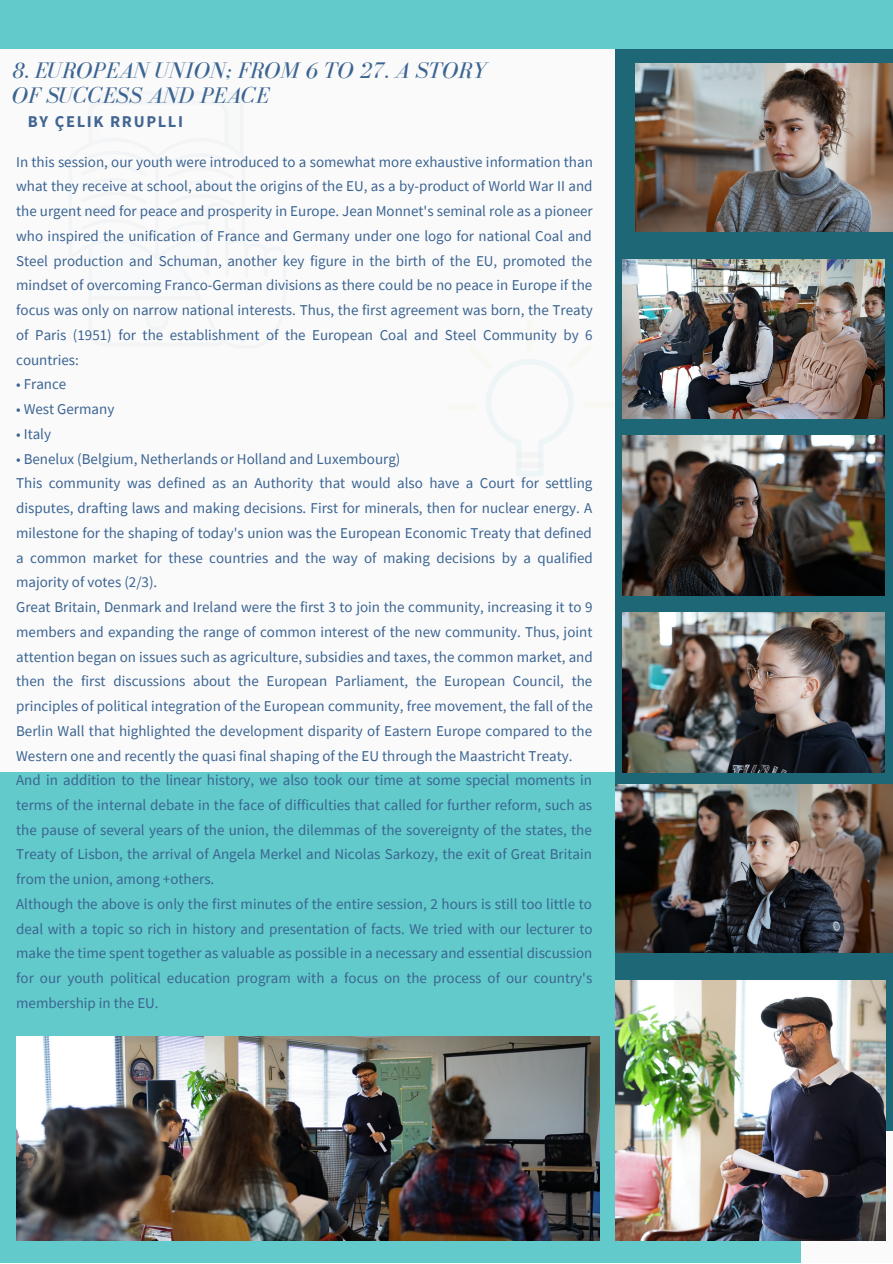
<style>
.page{position:relative;width:893px;height:1264px;background:#fff}
.page>*{position:absolute;margin:0;border:0;box-sizing:border-box;transform-origin:0 0}
.t1{font:italic 23.25px/24.8px "Bodoni FLF";color:#3b6492}
.t2{font:700 16.5px "Source Sans Pro";letter-spacing:.1em;color:#426592}
.t3{font:15px/24.8px "Source Sans Pro";color:#3b6492;text-align:justify}
</style>
<div class="page">
<div style="left:0;top:0;width:892px;height:1262px;background:#fafafa"></div>
<div style="left:0;top:772px;width:800px;height:490px;background:#62caca"></div>
<div style="left:615px;top:48px;width:277px;height:1082px;background:#1e6776"></div>
<div style="left:0;top:0;width:892px;height:48px;background:#62caca"></div>
<hr style="left:225px;top:242px;width:4px;height:34px;background:#f3f4f6;border-radius:2px">
<hr style="left:244px;top:246px;width:4px;height:31px;background:#f3f4f6;border-radius:2px">
<hr style="left:264px;top:251px;width:4px;height:26px;background:#f3f4f6;border-radius:2px">
<img style="left:622px;top:259px;width:262px;height:160px">
<img style="left:635px;top:64px;width:257px;height:167px">
<div style="left:526px;top:320px;width:6px;height:31px;background:#f9f7f2;border-radius:3px"></div>
<svg style="left:486px;top:359px;width:87px;height:117px"></svg>
<div style="left:446px;top:404px;width:31px;height:6px;background:#f9f7f2;border-radius:3px"></div>
<div style="left:584px;top:402px;width:31px;height:6px;background:#f9f7f2;border-radius:3px"></div>
<img style="left:615px;top:785px;width:277px;height:167px">
<img style="left:615px;top:980px;width:269px;height:260px">
<img style="left:622px;top:436px;width:262px;height:159px">
<img style="left:622px;top:612px;width:262px;height:160px">
<img style="left:16px;top:1036px;width:584px;height:204px">
<h1 class="t1" style="left:12px;top:58px;width:476px">8. EUROPEAN UNION; FROM 6 TO 27. A STORY<br>OF SUCCESS AND PEACE</h1>
<p class="t2" style="left:28px;top:111px;width:157px">BY ÇELIK RRUPLLI</p>
<p class="t3" style="left:16px;top:149px;width:578px">In this session, our youth were introduced to a somewhat more exhaustive information than what they receive at school, about the origins of the EU, as a by-product of World War II and the urgent need for peace and prosperity in Europe. Jean Monnet's seminal role as a pioneer who inspired the unification of France and Germany under one logo for national Coal and Steel production and Schuman, another key figure in the birth of the EU, promoted the mindset of overcoming Franco-German divisions as there could be no peace in Europe if the focus was only on narrow national interests. Thus, the first agreement was born, the Treaty of Paris (1951) for the establishment of the European Coal and Steel Community by 6 countries:</p>
<p class="t3" style="left:16px;top:372px;width:52px">• France</p>
<p class="t3" style="left:16px;top:396px;width:100px">• West Germany</p>
<p class="t3" style="left:16px;top:421px;width:36px">• Italy</p>
<p class="t3" style="left:16px;top:446px;width:578px;text-align:left">• Benelux (Belgium, Netherlands or Holland and Luxembourg)<br>This community was defined as an Authority that would also have a Court for settling disputes, drafting laws and making decisions. First for minerals, then for nuclear energy. A milestone for the shaping of today's union was the European Economic Treaty that defined a common market for these countries and the way of making decisions by a qualified majority of votes (2/3).<br>Great Britain, Denmark and Ireland were the first 3 to join the community, increasing it to 9 members and expanding the range of common interest of the new community. Thus, joint attention began on issues such as agriculture, subsidies and taxes, the common market, and then the first discussions about the European Parliament, the European Council, the principles of political integration of the European community, free movement, the fall of the Berlin Wall that highlighted the development disparity of Eastern Europe compared to the Western one and recently the quasi final shaping of the EU through the Maastricht Treaty.<br>And in addition to the linear history, we also took our time at some special moments in terms of the internal debate in the face of difficulties that called for further reform, such as the pause of several years of the union, the dilemmas of the sovereignty of the states, the Treaty of Lisbon, the arrival of Angela Merkel and Nicolas Sarkozy, the exit of Great Britain from the union, among +others.<br>Although the above is only the first minutes of the entire session, 2 hours is still too little to deal with a topic so rich in history and presentation of facts. We tried with our lecturer to make the time spent together as valuable as possible in a necessary and essential discussion for our youth political education program with a focus on the process of our country's membership in the EU.</p>
</div>
